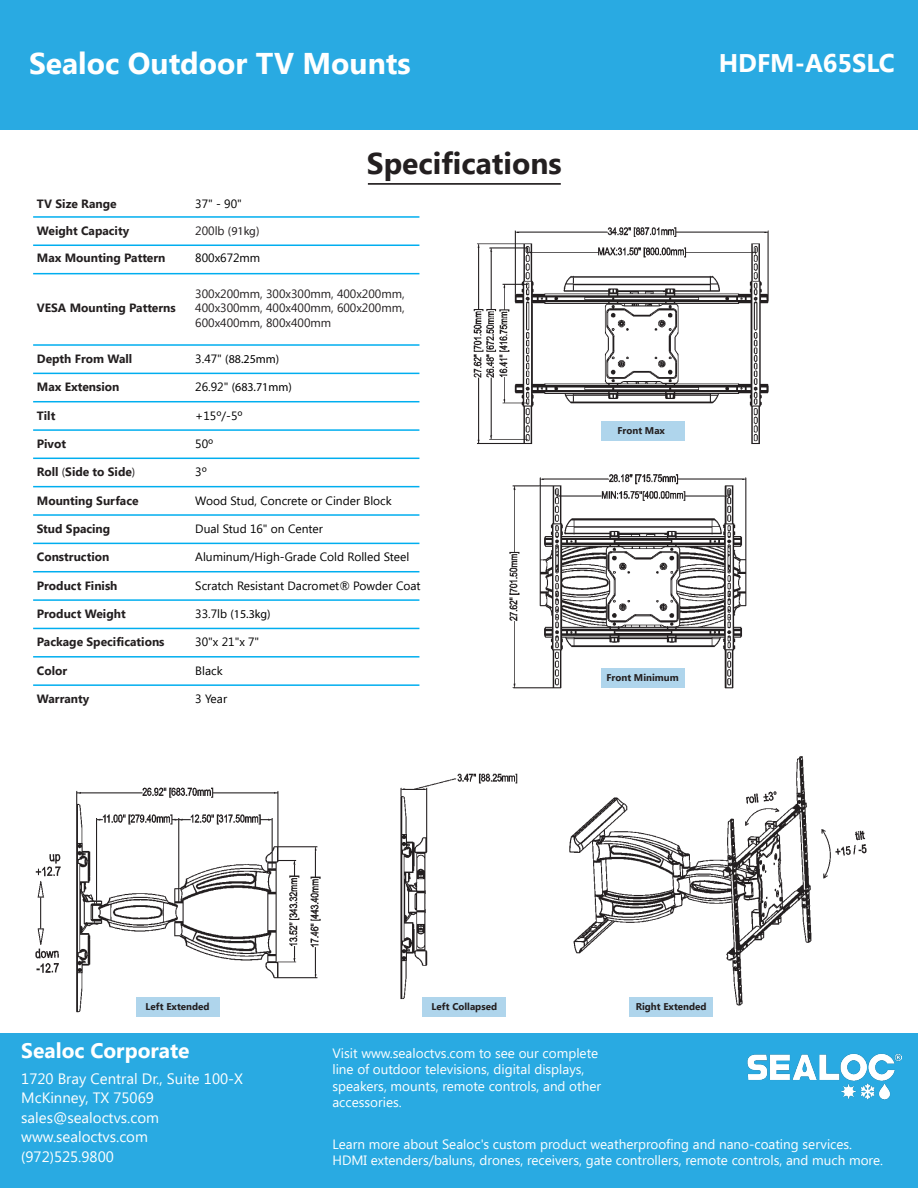
<style>
.page{position:relative;width:918px;height:1188px;background:#fff}
.page>*{position:absolute;margin:0;border:0;box-sizing:border-box;transform-origin:0 0}
.t1{font:700 30px "Segoe UI";color:#fff}
.t2{font:700 30px "Segoe UI";color:#231f20}
.t3{font:700 25.5px "Segoe UI";color:#fff}
.t4{font:700 21px "Segoe UI";color:#fff}
.t5{font:15px/19.5px "Segoe UI";color:#fff}
.t6{font:13.5px/16.2px "Segoe UI";color:#fff}
.t7{font:700 12px "Segoe UI";color:#231f20}
.t8{font:12px "Segoe UI";color:#010101}
.t9{font:12px/14.4px "Segoe UI";color:#231f20;text-align:justify}
.t10{font:12px "Myriad Pro";color:#010101}
.t11{font:12px "Myriad Pro";color:#231f20}
.t12{font:700 9.75px "Segoe UI";color:#231f20}
.s1{font-family:"Segoe UI"}
.s2{font-family:"Myriad Pro";font-weight:400}
.s3{font-family:"Myriad Pro"}
</style>
<div class="page">
<div style="left:0;top:1033px;width:918px;height:155px;background:#29aae2"></div>
<div style="left:0;top:0;width:918px;height:129px;background:#29aae2"></div>
<hr style="left:368px;top:183px;width:193px;height:2px;background:#231f20">
<hr style="left:33px;top:216px;width:386px;height:2px;background:#00aeef">
<hr style="left:33px;top:245px;width:386px;height:1px;background:#00aeef">
<hr style="left:33px;top:273px;width:386px;height:1px;background:#00aeef">
<hr style="left:33px;top:344px;width:386px;height:2px;background:#00aeef">
<hr style="left:33px;top:373px;width:386px;height:1px;background:#00aeef">
<hr style="left:33px;top:401px;width:386px;height:1px;background:#00aeef">
<hr style="left:33px;top:429px;width:386px;height:2px;background:#00aeef">
<hr style="left:33px;top:458px;width:386px;height:1px;background:#00aeef">
<hr style="left:33px;top:486px;width:386px;height:1px;background:#00aeef">
<hr style="left:33px;top:514px;width:386px;height:2px;background:#00aeef">
<hr style="left:33px;top:543px;width:386px;height:1px;background:#00aeef">
<hr style="left:33px;top:571px;width:386px;height:1px;background:#00aeef">
<hr style="left:33px;top:599px;width:386px;height:2px;background:#00aeef">
<hr style="left:33px;top:628px;width:386px;height:1px;background:#00aeef">
<hr style="left:33px;top:656px;width:386px;height:2px;background:#00aeef">
<hr style="left:33px;top:684px;width:386px;height:2px;background:#00aeef">
<img style="left:569px;top:756px;width:298px;height:261px">
<img style="left:509px;top:474px;width:238px;height:215px">
<img style="left:473px;top:227px;width:296px;height:217px">
<img style="left:35px;top:787px;width:286px;height:230px">
<img style="left:400px;top:773px;width:118px;height:233px">
<div style="left:630px;top:997px;width:83px;height:20px;background:#afd5ec"></div>
<div style="left:423px;top:997px;width:83px;height:20px;background:#afd5ec"></div>
<div style="left:136px;top:997px;width:83px;height:20px;background:#afd5ec"></div>
<div style="left:601px;top:421px;width:83px;height:20px;background:#afd5ec"></div>
<div style="left:601px;top:668px;width:83px;height:20px;background:#afd5ec"></div>
<img style="left:747px;top:1053px;width:155px;height:47px">
<h1 class="t1" style="left:29px;top:46px;width:383px">Sealoc Outdoor TV Mounts</h1>
<p class="t7" style="left:37px;top:197px;width:81px">TV Size Range</p>
<p class="t8" style="left:195px;top:197px;width:48px">37" - 90"</p>
<p class="t7" style="left:37px;top:224px;width:94px">Weight Capacity</p>
<p class="t11" style="left:195px;top:223px;width:66px"><span class="s1">200lb</span> (91kg)</p>
<p class="t7" style="left:37px;top:251px;width:130px">Max Mounting Pattern</p>
<p class="t8" style="left:195px;top:251px;width:66px">800x672mm</p>
<h1 class="t2" style="left:367px;top:146px;width:196px">Specifications</h1>
<p class="t7" style="left:37px;top:301px;width:140px">VESA Mounting Patterns</p>
<p class="t9" style="left:195px;top:287px;width:211px">300x200mm, 300x300mm, 400x200mm, 400x300mm, 400x400mm, 600x200mm, 600x400mm, 800x400mm</p>
<p class="t7" style="left:37px;top:352px;width:97px">Depth From Wall</p>
<p class="t10" style="left:195px;top:351px;width:85px"><span class="s1">3.47"</span> (88.25mm)</p>
<p class="t7" style="left:37px;top:380px;width:84px">Max Extension</p>
<p class="t10" style="left:195px;top:380px;width:98px"><span class="s1">26.92"</span> (683.71mm)</p>
<p class="t7" style="left:37px;top:409px;width:20px">Tilt</p>
<p class="t8" style="left:195px;top:408px;width:49px">+15º/-5º</p>
<p class="t7" style="left:37px;top:437px;width:31px">Pivot</p>
<p class="t8" style="left:195px;top:437px;width:20px">50º</p>
<p class="t7" style="left:37px;top:465px;width:100px">Roll <span class="s2">(</span>Side to Side<span class="s2">)</span></p>
<p class="t8" style="left:195px;top:465px;width:13px">3º</p>
<p class="t7" style="left:37px;top:494px;width:103px">Mounting Surface</p>
<p class="t8" style="left:195px;top:493px;width:198px">Wood Stud, Concrete or Cinder Block</p>
<p class="t7" style="left:37px;top:522px;width:75px">Stud Spacing</p>
<p class="t8" style="left:195px;top:522px;width:129px">Dual Stud 16" on Center</p>
<p class="t7" style="left:37px;top:550px;width:74px">Construction</p>
<p class="t8" style="left:195px;top:550px;width:215px">Aluminum/High-Grade Cold Rolled Steel</p>
<p class="t7" style="left:37px;top:579px;width:82px">Product Finish</p>
<p class="t8" style="left:195px;top:578px;width:227px">Scratch Resistant Dacromet® Powder Coat</p>
<p class="t7" style="left:37px;top:607px;width:90px">Product Weight</p>
<p class="t10" style="left:195px;top:607px;width:77px"><span class="s1">33.7lb</span> (15.3kg)</p>
<p class="t7" style="left:37px;top:635px;width:129px">Package Specifications</p>
<p class="t8" style="left:195px;top:635px;width:66px">30"x 21"x 7"</p>
<p class="t7" style="left:37px;top:664px;width:32px">Color</p>
<p class="t8" style="left:195px;top:664px;width:29px">Black</p>
<p class="t7" style="left:37px;top:692px;width:54px">Warranty</p>
<p class="t8" style="left:195px;top:692px;width:33px">3 Year</p>
<h2 class="t3" style="left:719px;top:49px;width:178px">HDFM-A65SLC</h2>
<p class="t12" style="left:618px;top:425px;width:49px">Front Max</p>
<p class="t12" style="left:607px;top:672px;width:74px">Front Minimum</p>
<p class="t12" style="left:146px;top:1001px;width:65px">Left Extended</p>
<p class="t12" style="left:432px;top:1001px;width:67px">Left Collapsed</p>
<p class="t12" style="left:636px;top:1001px;width:72px">Right Extended</p>
<h3 class="t4" style="left:21px;top:1039px;width:170px">Sealoc Corporate</h3>
<p class="t6" style="left:332px;top:1045px;width:270px">Visit www.sealoctvs.com to see our complete line of outdoor televisions, digital displays, speakers, mounts, remote controls, and other accessories.</p>
<p class="t6" style="left:332px;top:1136px;width:552px">Learn more about Sealoc's custom product weatherproofing and nano-coating services.<br>HDMI extenders/baluns, drones, receivers, gate controllers, remote controls, and much more.</p>
<p class="t5" style="left:21px;top:1069px;width:223px">1720 Bray Central Dr., Suite 100-X<br>McKinney, TX 75069 sales@sealoctvs.com www.sealoctvs.com <span class="s3">(</span>972<span class="s3">)</span>525.9800</p>
</div>
